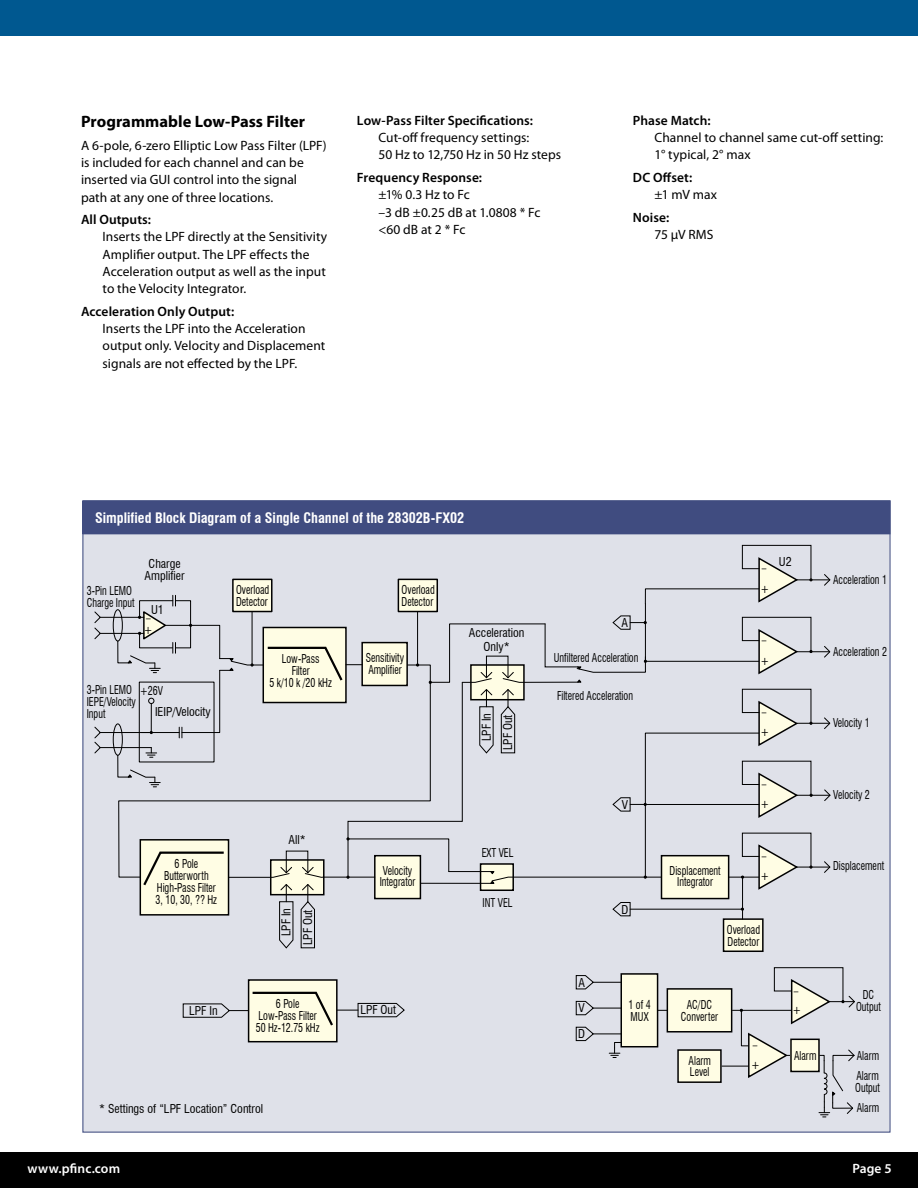
<style>
.page{position:relative;width:918px;height:1188px;background:#fff}
.page>*{position:absolute;margin:0;border:0;box-sizing:border-box;transform-origin:0 0}
.t1{font:700 16.5px "Myriad Pro";color:#000}
.t2{font:700 condensed 14.1px "Swiss 721 BT";color:#fff}
.t3{font:13.5px/17.2px "Myriad Pro";letter-spacing:.005em;color:#000}
.t4{font:600 13.5px "Myriad Pro";letter-spacing:.005em;color:#000}
.t5{font:600 13.5px "Myriad Pro";letter-spacing:.005em;color:#fff}
.t6{font:condensed 11.85px/11.9px "Swiss 721 BT";color:#000;scale:.83 1}
.t7{font:condensed 11.85px/11.9px "Swiss 721 BT";color:#000;text-align:center}
.t8{font:condensed 11.85px "Myriad Pro";color:#070606;scale:.89 1}
.t9{font:condensed 11.85px "Swiss 721 BT";color:#000;scale:.89 1}
</style>
<div class="page">
<div style="left:83px;top:501px;width:807px;height:631px;background:#dfe1e9"></div>
<div style="left:83px;top:501px;width:807px;height:33px;background:#404c80"></div>
<div style="left:724px;top:919px;width:39px;height:32px;background:#fffde4"></div>
<div style="left:723px;top:918px;width:41px;height:34px;border:1px solid #000"></div>
<svg style="left:823px;top:574px;width:8px;height:12px"></svg>
<svg style="left:823px;top:646px;width:8px;height:12px"></svg>
<svg style="left:823px;top:717px;width:8px;height:12px"></svg>
<svg style="left:823px;top:861px;width:8px;height:12px"></svg>
<svg style="left:824px;top:789px;width:7px;height:12px"></svg>
<svg style="left:94px;top:611px;width:7px;height:29px"></svg>
<hr style="left:100px;top:633px;width:44px;height:1px;background:#000">
<hr style="left:797px;top:723px;width:32px;height:1px;background:#000">
<hr style="left:797px;top:867px;width:33px;height:1px;background:#000">
<hr style="left:797px;top:795px;width:33px;height:1px;background:#000">
<hr style="left:797px;top:579px;width:33px;height:1px;background:#000">
<hr style="left:100px;top:617px;width:44px;height:1px;background:#000">
<hr style="left:797px;top:651px;width:33px;height:1px;background:#000">
<hr style="left:100px;top:732px;width:49px;height:1px;background:#000">
<div style="left:621px;top:974px;width:37px;height:73px;background:#fffde4"></div>
<div style="left:621px;top:973px;width:37px;height:74px;border:1px solid #000"></div>
<div style="left:678px;top:1050px;width:43px;height:32px;background:#fffde4"></div>
<div style="left:677px;top:1049px;width:45px;height:34px;border:1px solid #000"></div>
<div style="left:667px;top:989px;width:65px;height:43px;background:#fffde4"></div>
<div style="left:667px;top:988px;width:65px;height:45px;border:1px solid #000"></div>
<div style="left:113px;top:609px;width:10px;height:32px;border:1px solid #000;border-radius:50%"></div>
<svg style="left:94px;top:726px;width:7px;height:28px"></svg>
<hr style="left:100px;top:747px;width:51px;height:1px;background:#000">
<div style="left:113px;top:724px;width:10px;height:32px;border:1px solid #000;border-radius:50%"></div>
<svg style="left:722px;top:967px;width:133px;height:151px"></svg>
<svg style="left:575px;top:975px;width:46px;height:15px"></svg>
<svg style="left:575px;top:1026px;width:47px;height:32px"></svg>
<svg style="left:575px;top:1001px;width:46px;height:15px"></svg>
<div style="left:249px;top:980px;width:88px;height:62px;background:#fffde4"></div>
<div style="left:248px;top:979px;width:90px;height:63px;border:1px solid #000"></div>
<svg style="left:182px;top:991px;width:223px;height:37px"></svg>
<svg style="left:117px;top:545px;width:696px;height:404px"></svg>
<hr style="left:252px;top:611px;width:1px;height:53px;background:#000">
<div style="left:233px;top:579px;width:39px;height:33px;background:#fffde4"></div>
<div style="left:232px;top:579px;width:41px;height:33px;border:1px solid #000"></div>
<div style="left:0;top:1152px;width:918px;height:36px;background:#000"></div>
<div style="left:0;top:0;width:918px;height:36px;background:#005890"></div>
<p class="t1" style="left:81px;top:111px;width:226px">Programmable Low-Pass Filter</p>
<p class="t3" style="left:81px;top:136px;width:247px">A 6-pole, 6-zero Elliptic Low Pass Filter (LPF) is included for each channel and can be inserted via GUI control into the signal<br>path at any one of three locations.</p>
<p class="t4" style="left:81px;top:211px;width:72px">All Outputs:</p>
<p class="t3" style="left:103px;top:228px;width:226px">Inserts the LPF directly at the Sensitivity Amplifier output. The LPF effects the Acceleration output as well as the input to the Velocity Integrator.</p>
<p class="t4" style="left:81px;top:303px;width:155px">Acceleration Only Output:</p>
<p class="t3" style="left:103px;top:320px;width:224px">Inserts the LPF into the Acceleration output only. Velocity and Displacement signals are not effected by the LPF.</p>
<p class="t4" style="left:357px;top:112px;width:177px">Low-Pass Filter Specifications:</p>
<p class="t3" style="left:379px;top:129px;width:184px">Cut-off frequency settings:<br>50 Hz to 12,750 Hz in 50 Hz steps</p>
<p class="t4" style="left:357px;top:169px;width:127px">Frequency Response:</p>
<p class="t3" style="left:379px;top:186px;width:164px">±1% 0.3 Hz to Fc<br>–3 dB ±0.25 dB at 1.0808 * Fc &lt;60 dB at 2 * Fc</p>
<p class="t2" style="left:95px;top:510px;width:371px">Simplified Block Diagram of a Single Channel of the 28302B-FX02</p>
<p class="t6" style="left:87px;top:584px;width:59px">3-Pin LEMO<br>Charge Input</p>
<p class="t7" style="left:145px;top:558px;width:41px">Charge<br>Amplifier</p>
<p class="t7" style="left:151px;top:604px;width:14px">U1</p>
<p class="t6" style="left:236px;top:584px;width:41px">Overload<br>Detector</p>
<p class="t6" style="left:402px;top:584px;width:41px">Overload<br>Detector</p>
<p class="t4" style="left:633px;top:112px;width:79px">Phase Match:</p>
<p class="t3" style="left:655px;top:129px;width:230px">Channel to channel same cut-off setting:<br>1° typical, 2° max</p>
<p class="t4" style="left:633px;top:169px;width:61px">DC Offset:</p>
<p class="t3" style="left:655px;top:186px;width:64px">±1 mV max</p>
<p class="t4" style="left:633px;top:209px;width:38px">Noise:</p>
<p class="t3" style="left:655px;top:226px;width:60px">75 µV RMS</p>
<p class="t8" style="left:762px;top:561px;width:7px">–</p>
<p class="t9" style="left:761px;top:581px;width:11px">+</p>
<p class="t7" style="left:779px;top:556px;width:14px">U2</p>
<p class="t6" style="left:833px;top:574px;width:66px">Acceleration 1</p>
<p class="t8" style="left:146px;top:611px;width:7px">–</p>
<p class="t9" style="left:144px;top:623px;width:11px">+</p>
<p class="t6" style="left:87px;top:684px;width:61px">3-Pin LEMO<br>IEPE/Velocity<br>Input</p>
<p class="t6" style="left:140px;top:685px;width:30px">+26V</p>
<p class="t7" style="left:155px;top:705px;width:57px">IEIP/Velocity</p>
<p class="t6" style="left:269px;top:653px;width:77px;text-align:center">Low-Pass<br>Filter<br>5 k/10 k /20 kHz</p>
<p class="t6" style="left:366px;top:652px;width:48px">Sensitivity<br>Amplifier</p>
<p class="t7" style="left:469px;top:625px;width:57px;line-height:14.2px">Acceleration<br>Only*</p>
<p class="t7" style="left:481px;top:741px;width:30px;rotate:-90deg">LPF In</p>
<p class="t7" style="left:502px;top:750px;width:37px;rotate:-90deg">LPF Out</p>
<p class="t7" style="left:622px;top:617px;width:8px">A</p>
<p class="t6" style="left:554px;top:652px;width:103px">Unfiltered Acceleration</p>
<p class="t6" style="left:557px;top:689px;width:93px">Filtered Acceleration</p>
<p class="t8" style="left:762px;top:633px;width:7px">–</p>
<p class="t9" style="left:761px;top:653px;width:11px">+</p>
<p class="t8" style="left:762px;top:705px;width:7px">–</p>
<p class="t9" style="left:761px;top:725px;width:11px">+</p>
<p class="t6" style="left:833px;top:646px;width:66px">Acceleration 2</p>
<p class="t6" style="left:833px;top:717px;width:46px">Velocity 1</p>
<p class="t7" style="left:622px;top:799px;width:8px">V</p>
<p class="t8" style="left:762px;top:777px;width:7px">–</p>
<p class="t9" style="left:761px;top:797px;width:11px">+</p>
<p class="t6" style="left:833px;top:788px;width:46px">Velocity 2</p>
<p class="t7" style="left:288px;top:834px;width:19px">All*</p>
<p class="t6" style="left:156px;top:858px;width:76px;text-align:center">6 Pole<br>Butterworth<br>High-Pass Filter<br>3, 10, 30, ?? Hz</p>
<p class="t7" style="left:280px;top:936px;width:30px;rotate:-90deg">LPF In</p>
<p class="t7" style="left:302px;top:945px;width:37px;rotate:-90deg">LPF Out</p>
<p class="t6" style="left:380px;top:864px;width:45px">Velocity<br>Integrator</p>
<p class="t6" style="left:482px;top:846px;width:40px">EXT VEL</p>
<p class="t6" style="left:483px;top:897px;width:38px">INT VEL</p>
<p class="t7" style="left:621px;top:903px;width:8px">D</p>
<p class="t6" style="left:670px;top:864px;width:63px;text-align:center">Displacement<br>Integrator</p>
<p class="t8" style="left:762px;top:849px;width:7px">–</p>
<p class="t9" style="left:761px;top:869px;width:11px">+</p>
<p class="t6" style="left:727px;top:924px;width:41px">Overload<br>Detector</p>
<p class="t6" style="left:833px;top:860px;width:63px">Displacement</p>
<p class="t7" style="left:578px;top:976px;width:8px">A</p>
<p class="t6" style="left:256px;top:998px;width:78px;text-align:center">6 Pole<br>Low-Pass Filter<br>50 Hz-12.75 kHz</p>
<p class="t7" style="left:189px;top:1005px;width:30px">LPF In</p>
<p class="t7" style="left:361px;top:1004px;width:37px">LPF Out</p>
<p class="t7" style="left:579px;top:1002px;width:8px">V</p>
<p class="t7" style="left:578px;top:1028px;width:8px">D</p>
<p class="t6" style="left:629px;top:999px;width:28px">1 of 4<br>MUX</p>
<p class="t6" style="left:681px;top:999px;width:46px;text-align:center">AC/DC<br>Converter</p>
<p class="t8" style="left:794px;top:984px;width:7px">–</p>
<p class="t9" style="left:792px;top:1003px;width:11px">+</p>
<p class="t6" style="left:856px;top:989px;width:31px;text-align:center">DC<br>Output</p>
<p class="t6" style="left:689px;top:1054px;width:28px">Alarm<br>Level</p>
<p class="t8" style="left:752px;top:1038px;width:7px">–</p>
<p class="t9" style="left:751px;top:1058px;width:11px">+</p>
<p class="t6" style="left:794px;top:1050px;width:28px">Alarm</p>
<p class="t6" style="left:857px;top:1050px;width:28px">Alarm</p>
<p class="t6" style="left:855px;top:1070px;width:31px">Alarm<br>Output</p>
<p class="t7" style="left:99px;top:1103px;width:165px">* Settings of “LPF Location” Control</p>
<p class="t6" style="left:857px;top:1101px;width:28px">Alarm</p>
<p class="t5" style="left:28px;top:1159px;width:94px">www.pfinc.com</p>
<p class="t5" style="left:852px;top:1159px;width:41px">Page 5</p>
</div>
